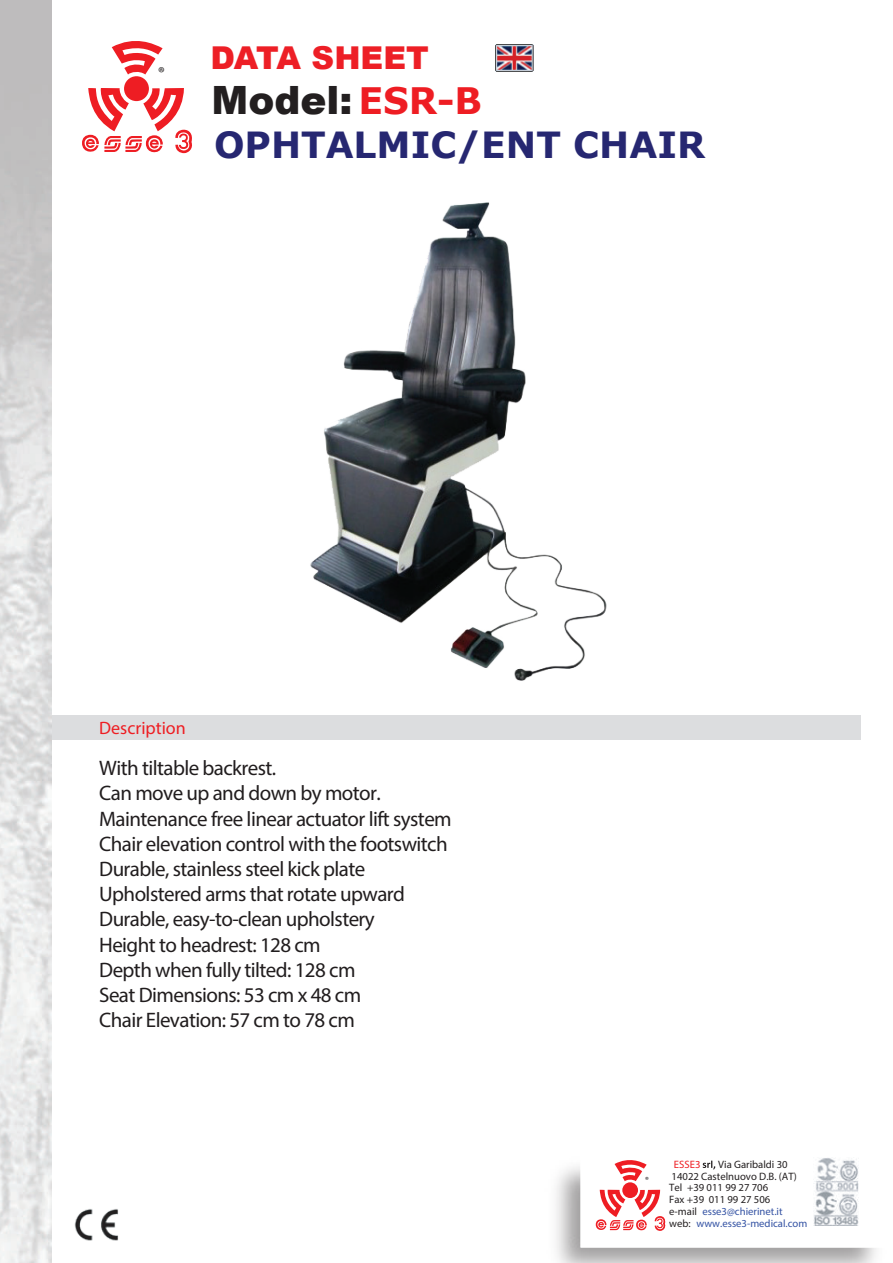
<style>
.page{position:relative;width:893px;height:1263px;background:#fff}
.page>*{position:absolute;margin:0;border:0;box-sizing:border-box;transform-origin:0 0}
.t1{font:900 39px "Arial";color:#231f20}
.t2{font:700 36px "Verdana";color:#262771}
.t3{font:900 31.5px "Arial";color:#ed1f26}
.t4{font:21px/25.2px "Myriad Pro";letter-spacing:-.03em;color:#211d1e}
.t5{font:18px "Myriad Pro";color:#ee1e23}
.t6{font:15.9px "Myriad Pro";color:#231f20}
.t7{font:10.65px/11.9px "Myriad Pro";color:#231f20}
.t8{font:10.65px "Myriad Pro";color:#ee1e23}
.t9{font:9px "Myriad Pro";color:#231f20}
.s1{font-family:"Verdana";font-weight:700;font-size:36.45px;color:#ee1d23}
.s2{color:#3352a3}
</style>
<div class="page">
<div style="left:124px;top:76px;width:25px;height:25px;background:#ee1d23;border-radius:50%"></div>
<svg style="left:82px;top:88px;width:110px;height:65px"></svg>
<svg style="left:112px;top:41px;width:51px;height:34px"></svg>
<div style="left:16px;top:715px;width:845px;height:25px;background:#dcdddf"></div>
<img style="left:0;top:0;width:51px;height:1263px">
<img style="left:496px;top:45px;width:38px;height:26px">
<img style="left:556px;top:1158px;width:320px;height:105px">
<img style="left:74px;top:1209px;width:45px;height:32px">
<img style="left:310px;top:202px;width:297px;height:479px">
<p class="t6" style="left:158px;top:63px;width:8px">®</p>
<h3 class="t3" style="left:211px;top:35px;width:220px">DATA SHEET</h3>
<h1 class="t1" style="left:212px;top:72px;width:272px">Model: <span class="s1">ESR-B</span></h1>
<h2 class="t2" style="left:214px;top:120px;width:493px">OPHTALMIC/ENT CHAIR</h2>
<p class="t5" style="left:99px;top:717px;width:88px">Description</p>
<p class="t4" style="left:99px;top:755px;width:354px">With tiltable backrest.<br>Can move up and down by motor.<br>Maintenance free linear actuator lift system Chair elevation control with the footswitch Durable, stainless steel kick plate Upholstered arms that rotate upward Durable, easy-to-clean upholstery<br>Height to headrest: 128 cm<br>Depth when fully tilted: 128 cm<br>Seat Dimensions: 53 cm x 48 cm<br>Chair Elevation: 57 cm to 78 cm</p>
<p class="t9" style="left:645px;top:1174px;width:5px">®</p>
<p class="t7" style="left:669px;top:1158px;width:140px;text-indent:49px">Via Garibaldi 30<br>14022 Castelnuovo D.B. (AT)<br>Tel +39 011 99 27 706<br>Fax +39 011 99 27 506<br>e-mail <span class="s2">esse3@chierinet.it<br></span>web: <span class="s2">www.esse3-medical.com</span></p>
<p class="t8" style="left:674px;top:1158px;width:28px">ESSE3</p>
</div>
